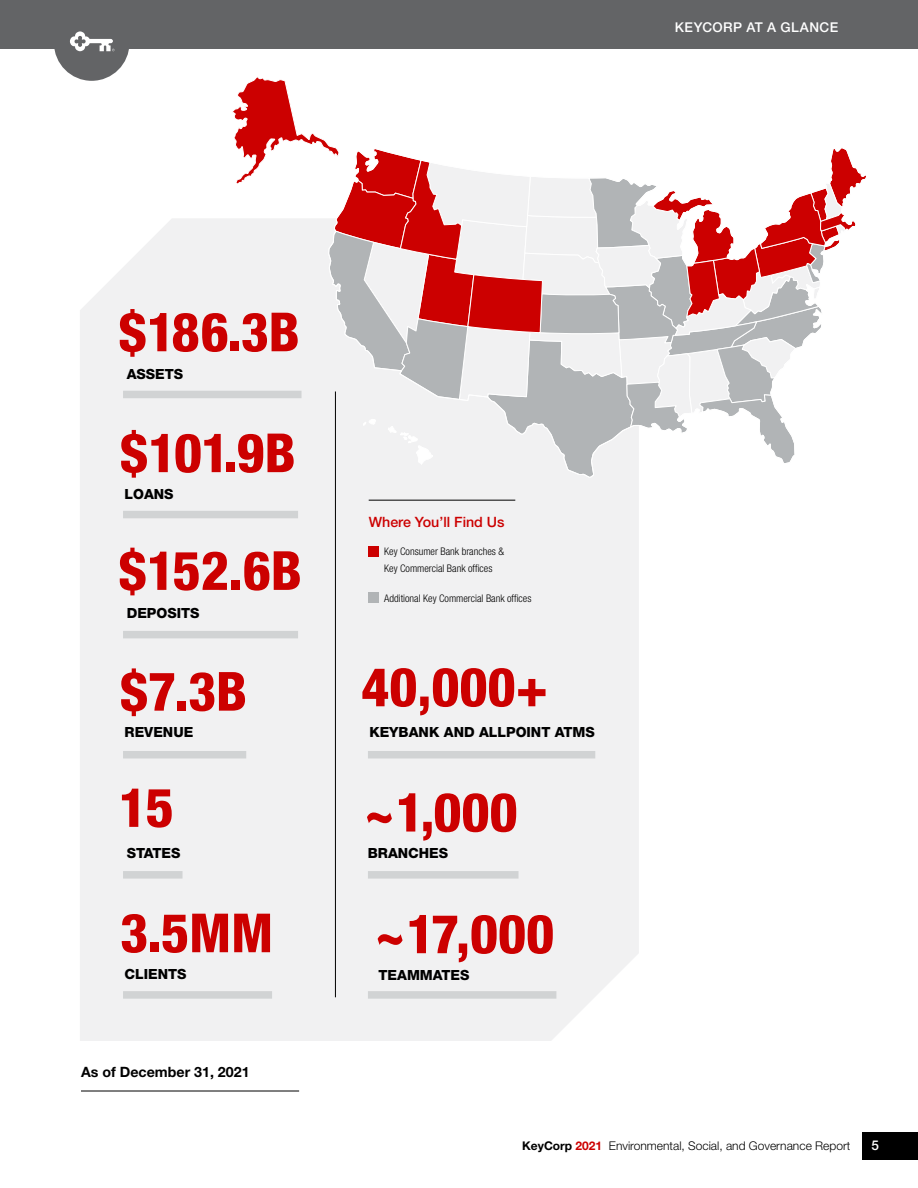
<style>
.page{position:relative;width:918px;height:1188px;background:#fff}
.page>*{position:absolute;margin:0;border:0;box-sizing:border-box;transform-origin:0 0}
.t1{font:800 condensed 54px "Helvetica Neue LT Std";color:#c00}
.t2{font:700 14.25px "Helvetica Neue LT Std";color:#000}
.t3{font:500 14.25px "Helvetica Neue LT Std";color:#c00}
.t4{font:800 13.95px "Helvetica Neue LT Std";color:#000}
.t5{font:500 13.5px "Helvetica Neue LT Std";letter-spacing:.035em;color:#fff}
.t6{font:300 12px "Helvetica Neue LT Std";color:#000}
.t7{font:300 condensed 10.5px/16.5px "Helvetica Neue LT Std";color:#000}
.s1{font-weight:700}
.s2{font-weight:700;color:#c00}
</style>
<div class="page">
<div style="left:862px;top:1132px;width:56px;height:28px;background:#000"></div>
<div style="left:80px;top:219px;width:559px;height:822px;background:#f1f1f2"></div>
<div style="left:0;top:0;width:918px;height:49px;background:#636466"></div>
<div style="left:54px;top:5px;width:75px;height:76px;background:#636466;border-radius:50%"></div>
<svg style="left:70px;top:31px;width:45px;height:20px"></svg>
<hr style="left:81px;top:1091px;width:218px;height:1px;background:#000">
<svg style="left:231px;top:77px;width:635px;height:417px"></svg>
<div style="left:123px;top:631px;width:175px;height:7px;background:#d1d3d4"></div>
<div style="left:123px;top:511px;width:175px;height:7px;background:#d1d3d4"></div>
<div style="left:123px;top:391px;width:179px;height:7px;background:#d1d3d4"></div>
<div style="left:123px;top:751px;width:123px;height:7px;background:#d1d3d4"></div>
<div style="left:123px;top:871px;width:60px;height:8px;background:#d1d3d4"></div>
<div style="left:123px;top:991px;width:149px;height:8px;background:#d1d3d4"></div>
<div style="left:368px;top:546px;width:11px;height:11px;background:#c00"></div>
<div style="left:368px;top:592px;width:11px;height:11px;background:#b1b4b6"></div>
<hr style="left:369px;top:500px;width:146px;height:1px;background:#000">
<hr style="left:335px;top:392px;width:1px;height:605px;background:#000">
<div style="left:368px;top:751px;width:227px;height:7px;background:#d1d3d4"></div>
<div style="left:368px;top:871px;width:151px;height:8px;background:#d1d3d4"></div>
<div style="left:368px;top:991px;width:188px;height:8px;background:#d1d3d4"></div>
<p class="t5" style="left:675px;top:19px;width:165px">KEYCORP AT A GLANCE</p>
<h1 class="t1" style="left:119px;top:299px;width:183px">$186.3B</h1>
<h3 class="t4" style="left:127px;top:366px;width:58px">ASSETS</h3>
<h1 class="t1" style="left:120px;top:420px;width:177px">$101.9B</h1>
<h3 class="t4" style="left:125px;top:485px;width:51px">LOANS</h3>
<h1 class="t1" style="left:119px;top:537px;width:185px">$152.6B</h1>
<h3 class="t4" style="left:127px;top:604px;width:74px">DEPOSITS</h3>
<h1 class="t1" style="left:120px;top:658px;width:129px">$7.3B</h1>
<h3 class="t4" style="left:125px;top:724px;width:70px">REVENUE</h3>
<h1 class="t1" style="left:119px;top:774px;width:57px">15</h1>
<h3 class="t4" style="left:127px;top:845px;width:55px">STATES</h3>
<h1 class="t1" style="left:120px;top:900px;width:155px">3.5MM</h1>
<h3 class="t4" style="left:125px;top:966px;width:64px">CLIENTS</h3>
<h2 class="t2" style="left:81px;top:1063px;width:170px">As of December 31, 2021</h2>
<h2 class="t3" style="left:369px;top:513px;width:137px">Where You’ll Find Us</h2>
<p class="t7" style="left:384px;top:543px;width:121px">Key Consumer Bank branches &amp;<br>Key Commercial Bank offices</p>
<p class="t7" style="left:384px;top:590px;width:149px">Additional Key Commercial Bank offices</p>
<h1 class="t1" style="left:361px;top:654px;width:188px">40,000+</h1>
<h3 class="t4" style="left:369px;top:724px;width:227px">KEYBANK AND ALLPOINT ATMS</h3>
<h1 class="t1" style="left:363px;top:779px;width:156px">~1,000</h1>
<h3 class="t4" style="left:368px;top:845px;width:82px">BRANCHES</h3>
<h1 class="t1" style="left:374px;top:901px;width:182px">~17,000</h1>
<h3 class="t4" style="left:378px;top:967px;width:93px">TEAMMATES</h3>
<p class="t6" style="left:522px;top:1138px;width:330px"><span class="s1">KeyCorp</span> <span class="s2">2021</span> Environmental, Social, and Governance Report</p>
<p class="t5" style="left:871px;top:1138px;width:9px">5</p>
</div>
